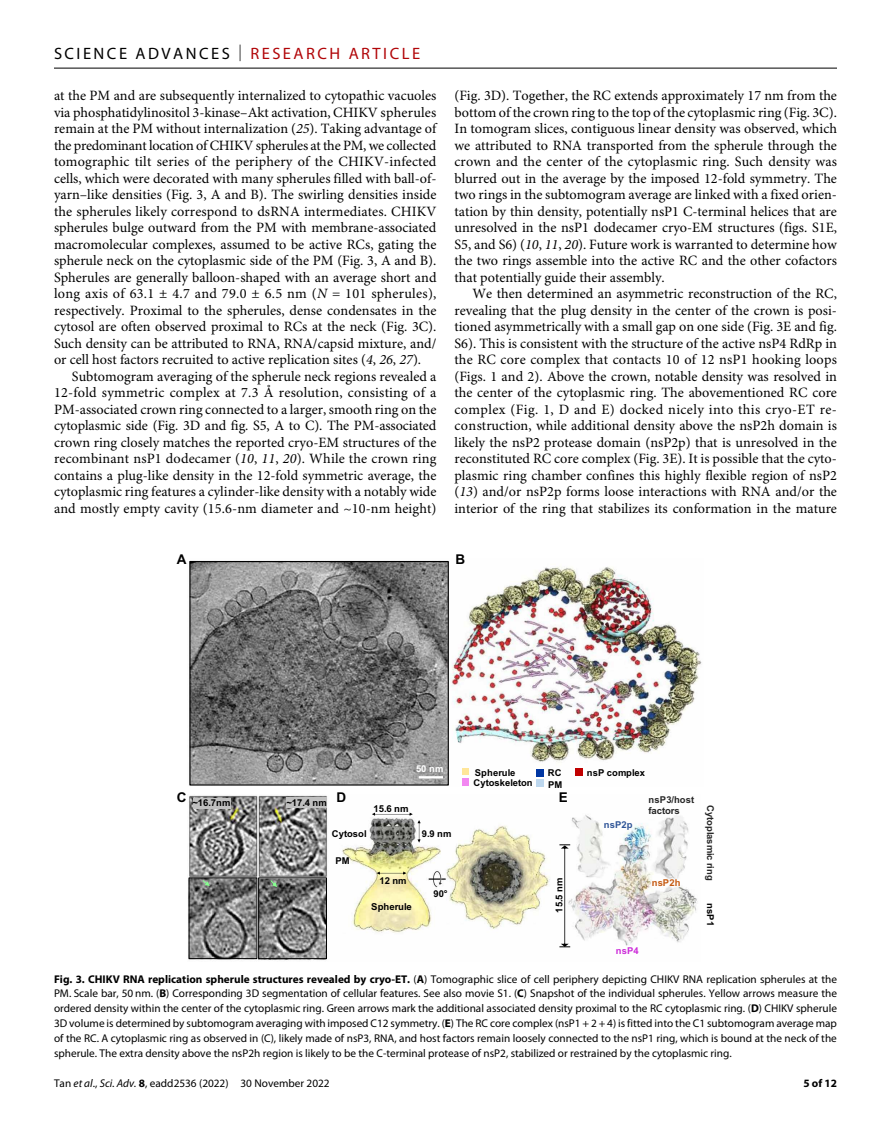
<style>
.page{position:relative;width:891px;height:1134px;background:#fff}
.page>*{position:absolute;margin:0;border:0;box-sizing:border-box;transform-origin:0 0}
.t1{font:16.5px "Myriad Pro";letter-spacing:.15em;color:#000}
.t2{font:14.25px/16.5px "Minion Pro";color:#000;text-align:justify}
.t3{font:700 13.5px "Arial";color:#000}
.t4{font:11.25px/15px "Myriad Pro";color:#000;text-align:justify}
.t5{font:700 11.25px "Myriad Pro";color:#000}
.t6{font:700 9.6px "Arial";letter-spacing:.005em;color:#000}
.t7{font:700 9.6px "Arial";letter-spacing:-.01em;color:#262626}
.t8{font:700 9.45px "Arial";letter-spacing:.005em;color:#000}
.t9{font:700 9.45px "Arial";letter-spacing:.005em;color:#262626}
.t10{font:700 9.45px "Arial";letter-spacing:.01em;color:#c55a11}
.t11{font:700 9.45px "Arial";letter-spacing:.01em;color:#2f5597}
.t12{font:700 9.45px "Arial";color:#cc2cd9}
.t13{font:700 9.45px "Arial";color:#fff}
.s1{font-weight:300}
.s2{color:#b10508}
.s3{font-style:italic}
.s4{font-weight:700}
</style>
<div class="page">
<hr style="left:54px;top:68px;width:783px;height:1px;background:#000">
<img style="left:188px;top:795px;width:510px;height:165px">
<img style="left:190px;top:560px;width:512px;height:227px">
<div style="left:189px;top:561px;width:260px;height:225px;border:1px solid #000"></div>
<div style="left:537px;top:779px;width:7px;height:7px;background:#bdd7ee"></div>
<div style="left:537px;top:769px;width:7px;height:7px;background:#0036a2"></div>
<div style="left:462px;top:779px;width:7px;height:7px;background:#f287f1"></div>
<div style="left:462px;top:768px;width:7px;height:7px;background:#ffe699"></div>
<svg style="left:377px;top:872px;width:29px;height:3px"></svg>
<svg style="left:372px;top:813px;width:49px;height:30px"></svg>
<svg style="left:559px;top:844px;width:11px;height:103px"></svg>
<hr style="left:419px;top:776px;width:24px;height:3px;background:#fff">
<svg style="left:188px;top:877px;width:139px;height:82px;background:#797979"></svg>
<div style="left:576px;top:768px;width:7px;height:8px;background:#c00000"></div>
<div style="left:193px;top:798px;width:38px;height:10px;background:#c0c0c0"></div>
<div style="left:287px;top:798px;width:40px;height:10px;background:#c0c0c0"></div>
<p class="t1" style="left:54px;top:40px;width:368px">SCIENCE ADVANCES <span class="s1">|</span> <span class="s2">RESEARCH ARTICLE</span></p>
<p class="t2" style="left:54px;top:89px;width:384px">at the PM and are subsequently internalized to cytopathic vacuoles via phosphatidylinositol 3-kinase–Akt activation, CHIKV spherules remain at the PM without internalization (<span class="s3">25</span>). Taking advantage of the predominant location of CHIKV spherules at the PM, we collected tomographic tilt series of the periphery of the CHIKV-infected cells, which were decorated with many spherules filled with ball-of&shy;yarn–like densities (Fig. 3, A and B). The swirling densities inside the spherules likely correspond to dsRNA intermediates. CHIKV spherules bulge outward from the PM with membrane-associated macromolecular complexes, assumed to be active RCs, gating the spherule neck on the cytoplasmic side of the PM (Fig. 3, A and B).<br>Spherules are generally balloon-shaped with an average short and long axis of 63.1 ± 4.7 and 79.0 ± 6.5 nm (<span class="s3">N</span> = 101 spherules), respectively. Proximal to the spherules, dense condensates in the cytosol are often observed proximal to RCs at the neck (Fig. 3C).<br>Such density can be attributed to RNA, RNA/capsid mixture, and/ or cell host factors recruited to active replication sites (<span class="s3">4</span>, <span class="s3">26</span>, <span class="s3">27</span>).</p>
<p class="t2" style="left:54px;top:369px;width:384px;text-indent:18px">Subtomogram averaging of the spherule neck regions revealed a 12-fold symmetric complex at 7.3 Å resolution, consisting of a PM-associated crown ring connected to a larger, smooth ring on the cytoplasmic side (Fig. 3D and fig. S5, A to C). The PM-associated crown ring closely matches the reported cryo-EM structures of the recombinant nsP1 dodecamer (<span class="s3">10</span>, <span class="s3">11</span>, <span class="s3">20</span>). While the crown ring contains a plug-like density in the 12-fold symmetric average, the cytoplasmic ring features a cylinder-like density with a notably wide and mostly empty cavity (15.6-nm diameter and ~10-nm height)</p>
<p class="t2" style="left:454px;top:89px;width:384px">(Fig. 3D). Together, the RC extends approximately 17 nm from the bottom of the crown ring to the top of the cytoplasmic ring (Fig. 3C).<br>In tomogram slices, contiguous linear density was observed, which we attributed to RNA transported from the spherule through the crown and the center of the cytoplasmic ring. Such density was blurred out in the average by the imposed 12-fold symmetry. The two rings in the subtomogram average are linked with a fixed orien&shy;tation by thin density, potentially nsP1 C-terminal helices that are unresolved in the nsP1 dodecamer cryo-EM structures (figs. S1E, S5, and S6) (<span class="s3">10</span>, <span class="s3">11</span>, <span class="s3">20</span>). Future work is warranted to determine how the two rings assemble into the active RC and the other cofactors that potentially guide their assembly.</p>
<p class="t2" style="left:454px;top:287px;width:384px;text-indent:18px">We then determined an asymmetric reconstruction of the RC, revealing that the plug density in the center of the crown is posi&shy;tioned asymmetrically with a small gap on one side (Fig. 3E and fig.<br>S6). This is consistent with the structure of the active nsP4 RdRp in the RC core complex that contacts 10 of 12 nsP1 hooking loops (Figs. 1 and 2). Above the crown, notable density was resolved in the center of the cytoplasmic ring. The abovementioned RC core complex (Fig. 1, D and E) docked nicely into this cryo-ET re&shy;construction, while additional density above the nsP2h domain is likely the nsP2 protease domain (nsP2p) that is unresolved in the reconstituted RC core complex (Fig. 3E). It is possible that the cyto&shy;plasmic ring chamber confines this highly flexible region of nsP2 (<span class="s3">13</span>) and/or nsP2p forms loose interactions with RNA and/or the interior of the ring that stabilizes its conformation in the mature</p>
<p class="t3" style="left:177px;top:551px;width:11px">A</p>
<p class="t3" style="left:455px;top:551px;width:11px">B</p>
<p class="t13" style="left:416px;top:763px;width:29px">50 nm</p>
<p class="t8" style="left:475px;top:766px;width:42px">Spherule</p>
<p class="t8" style="left:473px;top:777px;width:61px">Cytoskeleton</p>
<p class="t8" style="left:548px;top:767px;width:15px">RC</p>
<p class="t8" style="left:548px;top:779px;width:16px">PM</p>
<p class="t3" style="left:177px;top:788px;width:11px">C</p>
<p class="t3" style="left:337px;top:788px;width:11px">D</p>
<p class="t3" style="left:559px;top:788px;width:11px">E</p>
<p class="t8" style="left:193px;top:797px;width:39px">~16.7nm</p>
<p class="t8" style="left:287px;top:796px;width:42px">~17.4 nm</p>
<p class="t6" style="left:374px;top:802px;width:37px">15.6 nm</p>
<p class="t8" style="left:332px;top:828px;width:36px">Cytosol</p>
<p class="t8" style="left:335px;top:855px;width:16px">PM</p>
<p class="t8" style="left:379px;top:874px;width:29px">12 nm</p>
<p class="t6" style="left:371px;top:901px;width:42px">Spherule</p>
<p class="t8" style="left:422px;top:828px;width:31px">9.9 nm</p>
<p class="t8" style="left:433px;top:887px;width:16px">90°</p>
<p class="t8" style="left:553px;top:913px;width:36px;rotate:-90deg">15.5 nm</p>
<p class="t8" style="left:587px;top:766px;width:60px">nsP complex</p>
<p class="t11" style="left:604px;top:818px;width:30px">nsP2p</p>
<p class="t9" style="left:649px;top:793px;width:47px">nsP3/host</p>
<p class="t7" style="left:649px;top:804px;width:33px">factors</p>
<p class="t10" style="left:652px;top:876px;width:30px">nsP2h</p>
<p class="t12" style="left:616px;top:944px;width:24px">nsP4</p>
<p class="t9" style="left:717px;top:805px;width:77px;rotate:90deg">Cytoplasmic ring</p>
<p class="t8" style="left:717px;top:903px;width:25px;rotate:90deg">nsP1</p>
<p class="t4" style="left:54px;top:971px;width:785px"><span class="s4">Fig. 3. CHIKV RNA replication spherule structures revealed by cryo-ET.</span> (<span class="s4">A</span>) Tomographic slice of cell periphery depicting CHIKV RNA replication spherules at the PM. Scale bar, 50 nm. (<span class="s4">B</span>) Corresponding 3D segmentation of cellular features. See also movie S1. (<span class="s4">C</span>) Snapshot of the individual spherules. Yellow arrows measure the ordered density within the center of the cytoplasmic ring. Green arrows mark the additional associated density proximal to the RC cytoplasmic ring. (<span class="s4">D</span>) CHIKV spherule 3D volume is determined by subtomogram averaging with imposed C12 symmetry. (<span class="s4">E</span>) The RC core complex (nsP1 + 2 + 4) is fitted into the C1 subtomogram average map of the RC. A cytoplasmic ring as observed in (C), likely made of nsP3, RNA, and host factors remain loosely connected to the nsP1 ring, which is bound at the neck of the spherule. The extra density above the nsP2h region is likely to be the C-terminal protease of nsP2, stabilized or restrained by the cytoplasmic ring.</p>
<p class="t4" style="left:54px;top:1076px;width:277px">Tan <span class="s3">et al</span>., <span class="s3">Sci. Adv.</span> <span class="s4">8</span>, eadd2536 (2022) 30 November 2022</p>
<p class="t5" style="left:803px;top:1074px;width:35px">5 of 12</p>
</div>
